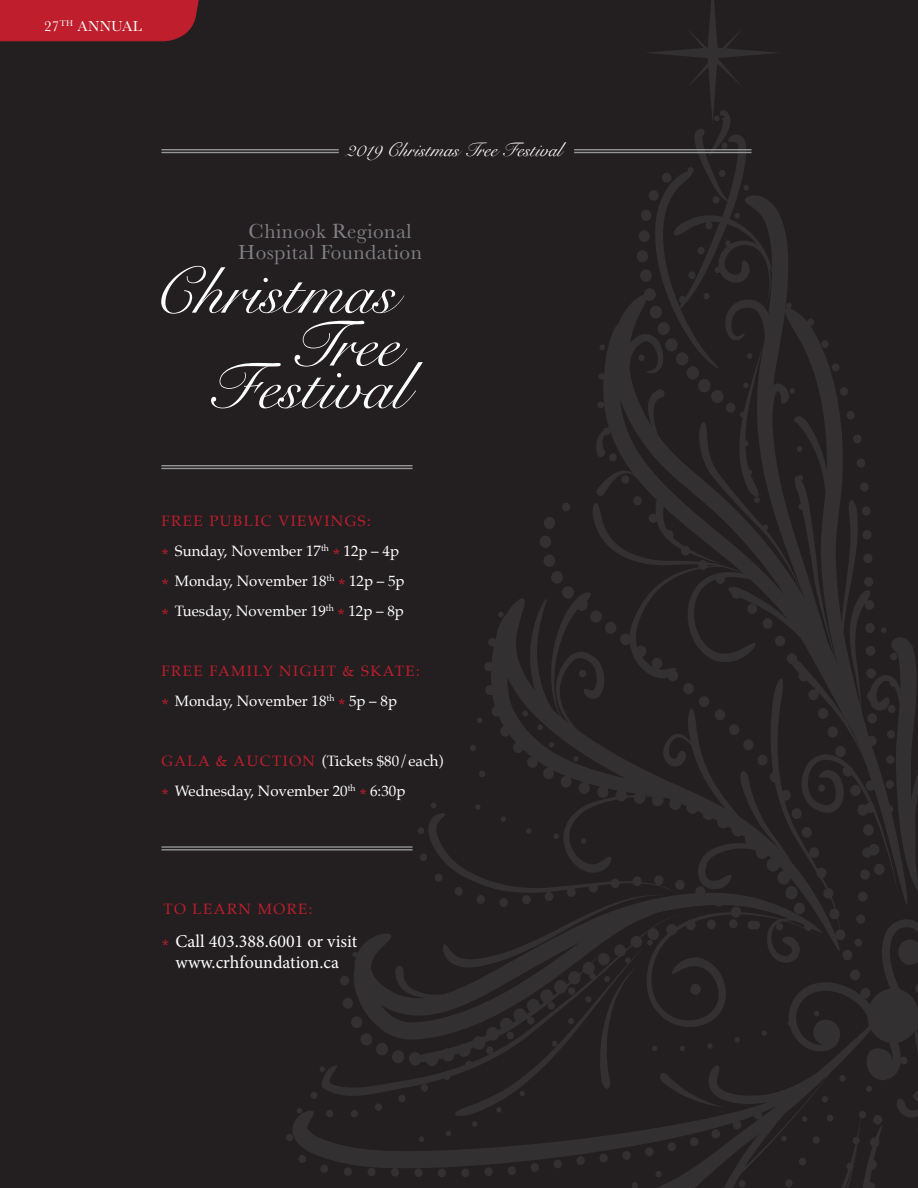
<style>
.page{position:relative;width:918px;height:1188px;background:#231f20}
.page>*{position:absolute;margin:0;border:0;box-sizing:border-box;transform-origin:0 0}
.t1{font:65.7px "Snell Roundhand";color:#fff}
.t2{font:21.15px "Baskerville";letter-spacing:.025em;color:#808285}
.t3{font:19.5px "Snell Roundhand";color:#fff}
.t4{font:18px "Minion Pro";color:#fff}
.t5{font:15px "Palatino";color:#fff}
.t6{font:15px "Palatino";letter-spacing:.1em;color:#bf1e2d}
.t7{font:15px "Baskerville";letter-spacing:.025em;color:#fff}
.s1{font-size:18px;color:#bf1e2d}
.s2{color:#bf1e2d}
.s3{font-family:"Palatino";color:#bf1e2d}
</style>
<div class="page">
<svg style="left:291px;top:1093px;width:140px;height:83px"></svg>
<svg style="left:591px;top:150px;width:283px;height:477px"></svg>
<svg style="left:320px;top:999px;width:111px;height:98px"></svg>
<div style="left:726px;top:403px;width:9px;height:10px;background:#323031;border-radius:50%"></div>
<div style="left:711px;top:390px;width:12px;height:13px;background:#323031;border-radius:50%"></div>
<div style="left:698px;top:379px;width:13px;height:13px;background:#323031;border-radius:50%"></div>
<div style="left:687px;top:366px;width:12px;height:14px;background:#323031;border-radius:50%"></div>
<div style="left:676px;top:352px;width:12px;height:14px;background:#323031;border-radius:50%"></div>
<div style="left:665px;top:338px;width:13px;height:13px;background:#323031;border-radius:50%"></div>
<div style="left:658px;top:322px;width:12px;height:13px;background:#323031;border-radius:50%"></div>
<div style="left:650px;top:306px;width:12px;height:13px;background:#323031;border-radius:50%"></div>
<div style="left:640px;top:269px;width:12px;height:13px;background:#323031;border-radius:50%"></div>
<div style="left:637px;top:250px;width:11px;height:12px;background:#323031;border-radius:50%"></div>
<div style="left:639px;top:230px;width:11px;height:12px;background:#323031;border-radius:50%"></div>
<div style="left:641px;top:210px;width:10px;height:11px;background:#323031;border-radius:50%"></div>
<div style="left:649px;top:190px;width:10px;height:11px;background:#323031;border-radius:50%"></div>
<div style="left:662px;top:173px;width:10px;height:10px;background:#323031;border-radius:50%"></div>
<svg style="left:704px;top:293px;width:6px;height:6px"></svg>
<svg style="left:734px;top:213px;width:6px;height:5px"></svg>
<svg style="left:744px;top:185px;width:5px;height:6px"></svg>
<div style="left:633px;top:496px;width:9px;height:9px;background:#323031;border-radius:50%"></div>
<div style="left:621px;top:475px;width:8px;height:9px;background:#323031;border-radius:50%"></div>
<div style="left:609px;top:453px;width:8px;height:8px;background:#323031;border-radius:50%"></div>
<div style="left:598px;top:401px;width:6px;height:7px;background:#323031;border-radius:50%"></div>
<svg style="left:600px;top:344px;width:5px;height:6px"></svg>
<svg style="left:499px;top:592px;width:346px;height:35px"></svg>
<svg style="left:498px;top:612px;width:6px;height:5px"></svg>
<div style="left:605px;top:622px;width:11px;height:12px;background:#323031;border-radius:50%"></div>
<div style="left:590px;top:610px;width:12px;height:13px;background:#323031;border-radius:50%"></div>
<div style="left:562px;top:586px;width:12px;height:13px;background:#323031;border-radius:50%"></div>
<div style="left:551px;top:571px;width:12px;height:13px;background:#323031;border-radius:50%"></div>
<div style="left:543px;top:554px;width:12px;height:13px;background:#323031;border-radius:50%"></div>
<div style="left:540px;top:536px;width:11px;height:12px;background:#323031;border-radius:50%"></div>
<div style="left:544px;top:517px;width:11px;height:12px;background:#323031;border-radius:50%"></div>
<div style="left:562px;top:503px;width:8px;height:8px;background:#323031;border-radius:50%"></div>
<div style="left:865px;top:623px;width:10px;height:10px;background:#323031;border-radius:50%"></div>
<div style="left:864px;top:577px;width:9px;height:10px;background:#323031;border-radius:50%"></div>
<div style="left:863px;top:554px;width:9px;height:9px;background:#323031;border-radius:50%"></div>
<div style="left:863px;top:530px;width:9px;height:10px;background:#323031;border-radius:50%"></div>
<div style="left:862px;top:506px;width:9px;height:10px;background:#323031;border-radius:50%"></div>
<div style="left:860px;top:482px;width:9px;height:10px;background:#323031;border-radius:50%"></div>
<div style="left:857px;top:459px;width:8px;height:9px;background:#323031;border-radius:50%"></div>
<div style="left:853px;top:434px;width:9px;height:9px;background:#323031;border-radius:50%"></div>
<div style="left:847px;top:411px;width:8px;height:9px;background:#323031;border-radius:50%"></div>
<div style="left:840px;top:387px;width:8px;height:9px;background:#323031;border-radius:50%"></div>
<div style="left:832px;top:363px;width:8px;height:9px;background:#323031;border-radius:50%"></div>
<div style="left:821px;top:340px;width:8px;height:8px;background:#323031;border-radius:50%"></div>
<div style="left:392px;top:1050px;width:12px;height:13px;background:#323031;border-radius:50%"></div>
<div style="left:376px;top:1043px;width:12px;height:12px;background:#323031;border-radius:50%"></div>
<div style="left:361px;top:1033px;width:11px;height:13px;background:#323031;border-radius:50%"></div>
<div style="left:351px;top:1016px;width:11px;height:12px;background:#323031;border-radius:50%"></div>
<div style="left:343px;top:998px;width:10px;height:11px;background:#323031;border-radius:50%"></div>
<div style="left:340px;top:976px;width:9px;height:9px;background:#323031;border-radius:50%"></div>
<svg style="left:352px;top:821px;width:79px;height:219px"></svg>
<div style="left:421px;top:1084px;width:7px;height:8px;background:#323031;border-radius:50%"></div>
<div style="left:398px;top:1095px;width:8px;height:7px;background:#323031;border-radius:50%"></div>
<div style="left:375px;top:1103px;width:7px;height:8px;background:#323031;border-radius:50%"></div>
<div style="left:351px;top:1110px;width:7px;height:7px;background:#323031;border-radius:50%"></div>
<div style="left:326px;top:1110px;width:7px;height:7px;background:#323031;border-radius:50%"></div>
<div style="left:311px;top:1092px;width:6px;height:7px;background:#323031;border-radius:50%"></div>
<svg style="left:320px;top:1066px;width:5px;height:6px"></svg>
<div style="left:414px;top:1168px;width:9px;height:9px;background:#323031;border-radius:50%"></div>
<div style="left:368px;top:1168px;width:8px;height:8px;background:#323031;border-radius:50%"></div>
<div style="left:344px;top:1167px;width:8px;height:9px;background:#323031;border-radius:50%"></div>
<div style="left:320px;top:1165px;width:8px;height:8px;background:#323031;border-radius:50%"></div>
<div style="left:298px;top:1155px;width:8px;height:8px;background:#323031;border-radius:50%"></div>
<div style="left:286px;top:1134px;width:7px;height:7px;background:#323031;border-radius:50%"></div>
<svg style="left:297px;top:1108px;width:5px;height:6px"></svg>
<div style="left:688px;top:271px;width:8px;height:8px;background:#323031;border-radius:50%"></div>
<div style="left:697px;top:247px;width:8px;height:7px;background:#323031;border-radius:50%"></div>
<div style="left:713px;top:196px;width:7px;height:8px;background:#323031;border-radius:50%"></div>
<div style="left:719px;top:170px;width:7px;height:7px;background:#323031;border-radius:50%"></div>
<svg style="left:754px;top:497px;width:6px;height:6px"></svg>
<svg style="left:743px;top:383px;width:6px;height:5px"></svg>
<svg style="left:747px;top:353px;width:5px;height:6px"></svg>
<svg style="left:797px;top:446px;width:5px;height:6px"></svg>
<svg style="left:790px;top:388px;width:5px;height:6px"></svg>
<div style="left:638px;top:355px;width:7px;height:6px;background:#323031;border-radius:50%"></div>
<svg style="left:419px;top:1136px;width:5px;height:6px"></svg>
<svg style="left:431px;top:627px;width:487px;height:561px"></svg>
<svg style="left:644px;top:0;width:137px;height:156px"></svg>
<hr style="left:161px;top:149px;width:178px;height:1px;background:#949698">
<hr style="left:161px;top:152px;width:178px;height:1px;background:#949698">
<hr style="left:161px;top:465px;width:252px;height:1px;background:#949698">
<hr style="left:161px;top:468px;width:252px;height:1px;background:#949698">
<hr style="left:161px;top:846px;width:252px;height:2px;background:#949698">
<hr style="left:161px;top:849px;width:252px;height:2px;background:#949698">
<hr style="left:574px;top:149px;width:178px;height:1px;background:#949698">
<hr style="left:574px;top:152px;width:178px;height:1px;background:#949698">
<div style="left:0;top:0;width:199px;height:41px;background:#bf1e2d"></div>
<p class="t7" style="left:44px;top:16px;width:99px">27<sup>TH</sup> ANNUAL</p>
<p class="t3" style="left:345px;top:134px;width:218px">2019 Christmas Tree Festival</p>
<p class="t2" style="left:249px;top:218px;width:165px">Chinook Regional</p>
<p class="t2" style="left:238px;top:239px;width:185px">Hospital Foundation</p>
<p class="t1" style="left:152px;top:239px;width:246px">Christmas</p>
<p class="t1" style="left:287px;top:292px;width:113px">Tree</p>
<p class="t1" style="left:207px;top:334px;width:202px">Festival</p>
<p class="t6" style="left:161px;top:509px;width:211px">FREE PUBLIC VIEWINGS:</p>
<p class="t5" style="left:161px;top:539px;width:239px"><span class="s1">*</span> Sunday, November 17<sup>th</sup> <span class="s1">*</span> 12p – 4p</p>
<p class="t5" style="left:161px;top:569px;width:245px"><span class="s1">*</span> Monday, November 18<sup>th</sup> <span class="s1">*</span> 12p – 5p</p>
<p class="t5" style="left:161px;top:599px;width:244px"><span class="s1">*</span> Tuesday, November 19<sup>th</sup> <span class="s1">*</span> 12p – 8p</p>
<p class="t6" style="left:161px;top:659px;width:260px">FREE FAMILY NIGHT &amp; SKATE:</p>
<p class="t5" style="left:161px;top:689px;width:237px"><span class="s1">*</span> Monday, November 18<sup>th</sup> <span class="s1">*</span> 5p – 8p</p>
<p class="t5" style="left:161px;top:749px;width:284px"><span class="s2">GALA &amp; AUCTION</span> (Tickets $80/each)</p>
<p class="t5" style="left:161px;top:779px;width:246px"><span class="s1">*</span> Wednesday, November 20<sup>th</sup> <span class="s1">*</span> 6:30p</p>
<p class="t6" style="left:164px;top:896px;width:151px">TO LEARN MORE:</p>
<p class="t4" style="left:162px;top:929px;width:197px"><span class="s3">*</span> Call 403.388.6001 or visit</p>
<p class="t4" style="left:175px;top:950px;width:165px">www.crhfoundation.ca</p>
</div>
